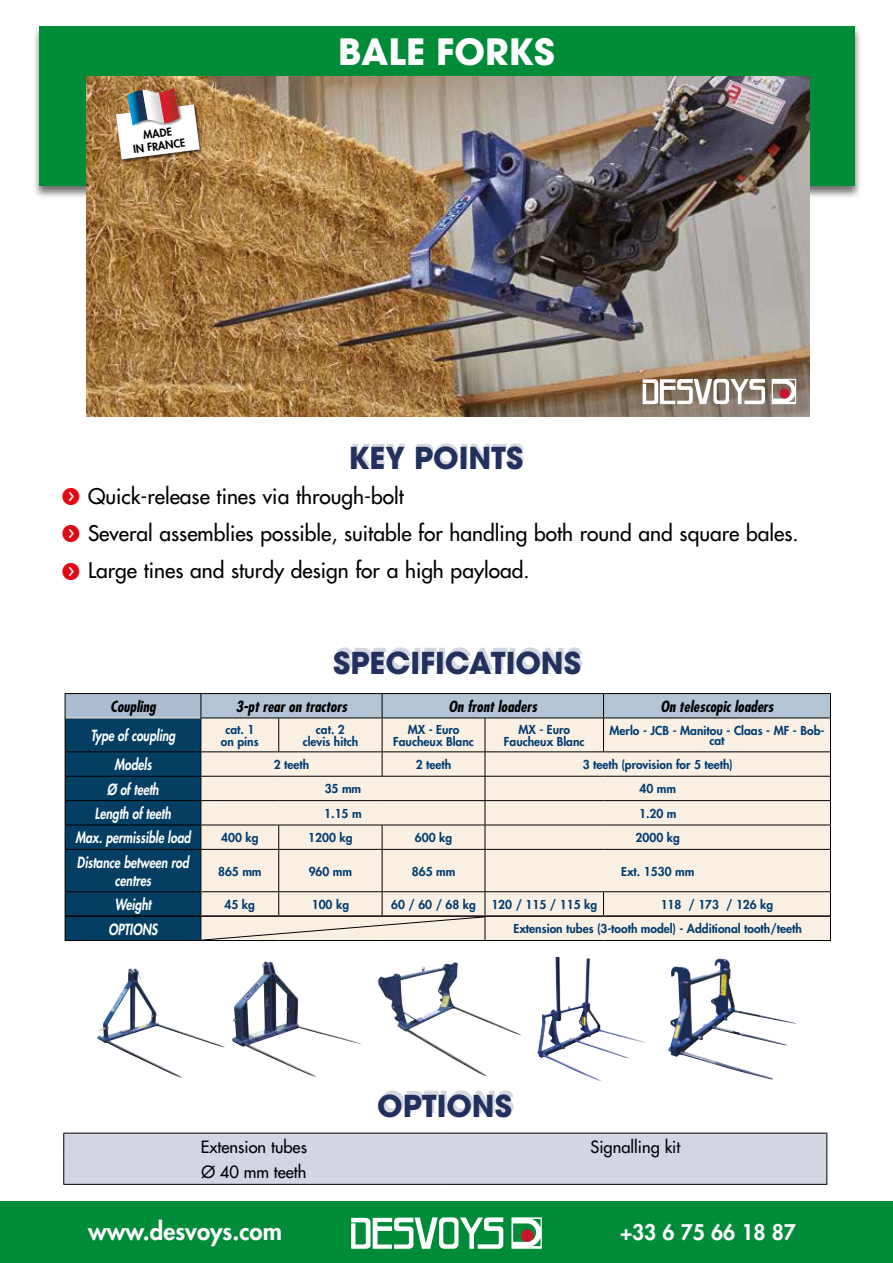
<style>
.page{position:relative;width:893px;height:1263px;background:#fff}
.page>*{position:absolute;margin:0;border:0;box-sizing:border-box;transform-origin:0 0}
.t1{font:700 36px "Avant Garde LT";color:#fff}
.t2{font:700 30px "Avant Garde LT";color:#22305d}
.t3{font:800 24px "Futura Std";color:#fff}
.t4{font:500 21px/37px "Futura Std";color:#000}
.t5{font:800 21px "Futura Std";color:#fff}
.t6{font:500 16.5px "Futura Std";color:#000}
.t7{font:italic 800 15px/18px "Futura Std";color:#fff;text-align:center;scale:.8 1}
.t8{font:italic 700 condensed 15px "Futura Std";color:#000}
.t9{font:italic 700 condensed 15px "Futura Std";color:#020203}
.t10{font:800 12px/12px "Futura Std";color:#003b71;text-align:center}
.t11{font:800 10.8px/12.9px "Futura";color:#000;text-align:center}
.s1{font-family:"Button Bonus Circle Negative";font-weight:400;color:#e30613}
</style>
<div class="page">
<div style="left:33px;top:25px;width:829px;height:174px;background:#000;opacity:.55"></div>
<div style="left:40px;top:26px;width:815px;height:160px;background:#008b39"></div>
<div style="left:0;top:1201px;width:893px;height:62px;background:#008b39"></div>
<svg style="left:351px;top:1217px;width:152px;height:32px"></svg>
<svg style="left:511px;top:1217px;width:31px;height:32px"></svg>
<div style="left:521px;top:1229px;width:13px;height:13px;background:#ce132d;border-radius:50%"></div>
<div style="left:63px;top:1134px;width:764px;height:50px;background:#d3d5e3"></div>
<hr style="left:63px;top:1184px;width:381px;height:1px;background:#000">
<hr style="left:444px;top:1184px;width:383px;height:1px;background:#000">
<hr style="left:63px;top:1133px;width:381px;height:1px;background:#000">
<hr style="left:444px;top:1133px;width:383px;height:1px;background:#000">
<img style="left:87px;top:76px;width:722px;height:340px">
<img style="left:115px;top:103px;width:88px;height:60px">
<img style="left:116px;top:87px;width:84px;height:72px">
<svg style="left:643px;top:379px;width:122px;height:25px"></svg>
<svg style="left:772px;top:379px;width:24px;height:25px"></svg>
<div style="left:779px;top:389px;width:10px;height:10px;background:#ce132d;border-radius:50%"></div>
<img style="left:97px;top:968px;width:128px;height:109px">
<img style="left:232px;top:961px;width:34px;height:78px">
<img style="left:537px;top:957px;width:109px;height:124px">
<img style="left:378px;top:962px;width:143px;height:114px">
<img style="left:670px;top:958px;width:50px;height:89px">
<hr style="left:65px;top:940px;width:136px;height:1px;background:#000">
<hr style="left:201px;top:940px;width:78px;height:1px;background:#000">
<hr style="left:279px;top:940px;width:103px;height:1px;background:#000">
<hr style="left:382px;top:940px;width:103px;height:1px;background:#000">
<hr style="left:485px;top:940px;width:118px;height:1px;background:#000">
<hr style="left:603px;top:940px;width:228px;height:1px;background:#000">
<svg style="left:65px;top:693px;width:766px;height:247px;background:#c1c5c3"></svg>
<p class="t11" style="left:131px;top:130px;width:54px;rotate:-7deg">MADE<br>IN FRANCE</p>
<h1 class="t1" style="left:338px;top:28px;width:218px">BALE FORKS</h1>
<h2 class="t2" style="left:349px;top:435px;width:176px">KEY POINTS</h2>
<h3 class="t4" style="left:60px;top:478px;width:740px"><span class="s1">f</span> Quick-release tines via through-bolt<br><span class="s1">f</span> Several assemblies possible, suitable for handling both round and square bales. <span class="s1">f</span> Large tines and sturdy design for a high payload.</h3>
<h2 class="t2" style="left:336px;top:640px;width:249px">SPECIFICATIONS</h2>
<p class="t9" style="left:110px;top:697px;width:47px">Coupling</p>
<p class="t8" style="left:236px;top:697px;width:113px">3-pt rear on tractors</p>
<p class="t8" style="left:449px;top:697px;width:90px">On front loaders</p>
<p class="t8" style="left:660px;top:697px;width:115px">On telescopic loaders</p>
<p class="t7" style="left:91px;top:727px;width:107px">Type of coupling</p>
<p class="t10" style="left:221px;top:723px;width:39px">cat. 1 on pins</p>
<p class="t10" style="left:303px;top:723px;width:57px">cat. 2 clevis hitch</p>
<p class="t10" style="left:393px;top:723px;width:82px">MX - Euro<br>Faucheux Blanc</p>
<p class="t10" style="left:504px;top:723px;width:82px">MX - Euro<br>Faucheux Blanc</p>
<p class="t10" style="left:610px;top:725px;width:216px;line-height:10.5px">Merlo - JCB - Manitou - Claas - MF - Bob&shy;cat</p>
<p class="t7" style="left:114px;top:756px;width:48px">Models</p>
<p class="t10" style="left:274px;top:758px;width:37px">2 teeth</p>
<p class="t10" style="left:416px;top:758px;width:37px">2 teeth</p>
<p class="t10" style="left:583px;top:758px;width:152px">3 teeth (provision for 5 teeth)</p>
<p class="t7" style="left:107px;top:780px;width:66px">Ø of teeth</p>
<p class="t10" style="left:325px;top:783px;width:38px">35 mm</p>
<p class="t10" style="left:639px;top:783px;width:38px">40 mm</p>
<p class="t7" style="left:95px;top:805px;width:97px">Length of teeth</p>
<p class="t10" style="left:324px;top:807px;width:39px">1.15 m</p>
<p class="t10" style="left:639px;top:807px;width:39px">1.20 m</p>
<p class="t7" style="left:75px;top:829px;width:146px">Max. permissible load</p>
<p class="t10" style="left:221px;top:832px;width:39px">400 kg</p>
<p class="t10" style="left:308px;top:832px;width:46px">1200 kg</p>
<p class="t10" style="left:415px;top:832px;width:39px">600 kg</p>
<p class="t10" style="left:636px;top:832px;width:46px">2000 kg</p>
<p class="t7" style="left:77px;top:853px;width:141px">Distance between rod centres</p>
<p class="t10" style="left:218px;top:865px;width:45px">865 mm</p>
<p class="t10" style="left:309px;top:865px;width:45px">960 mm</p>
<p class="t10" style="left:412px;top:865px;width:45px">865 mm</p>
<p class="t10" style="left:621px;top:865px;width:75px">Ext. 1530 mm</p>
<p class="t7" style="left:115px;top:896px;width:47px">Weight</p>
<p class="t10" style="left:225px;top:898px;width:32px">45 kg</p>
<p class="t10" style="left:312px;top:898px;width:39px">100 kg</p>
<p class="t10" style="left:391px;top:898px;width:86px">60 / 60 / 68 kg</p>
<p class="t10" style="left:491px;top:898px;width:107px">120 / 115 / 115 kg</p>
<p class="t10" style="left:661px;top:898px;width:114px">118 / 173 / 126 kg</p>
<p class="t7" style="left:108px;top:920px;width:63px">OPTIONS</p>
<p class="t10" style="left:514px;top:923px;width:290px">Extension tubes (3-tooth model) - Additional tooth/teeth</p>
<h2 class="t2" style="left:379px;top:1083px;width:136px">OPTIONS</h2>
<h3 class="t6" style="left:201px;top:1136px;width:108px">Extension tubes</h3>
<h3 class="t6" style="left:591px;top:1136px;width:91px">Signalling kit</h3>
<h3 class="t6" style="left:201px;top:1162px;width:107px">Ø 40 mm teeth</h3>
<h3 class="t3" style="left:88px;top:1216px;width:195px">www.desvoys.com</h3>
<h3 class="t5" style="left:620px;top:1218px;width:178px">+33 6 75 66 18 87</h3>
</div>
